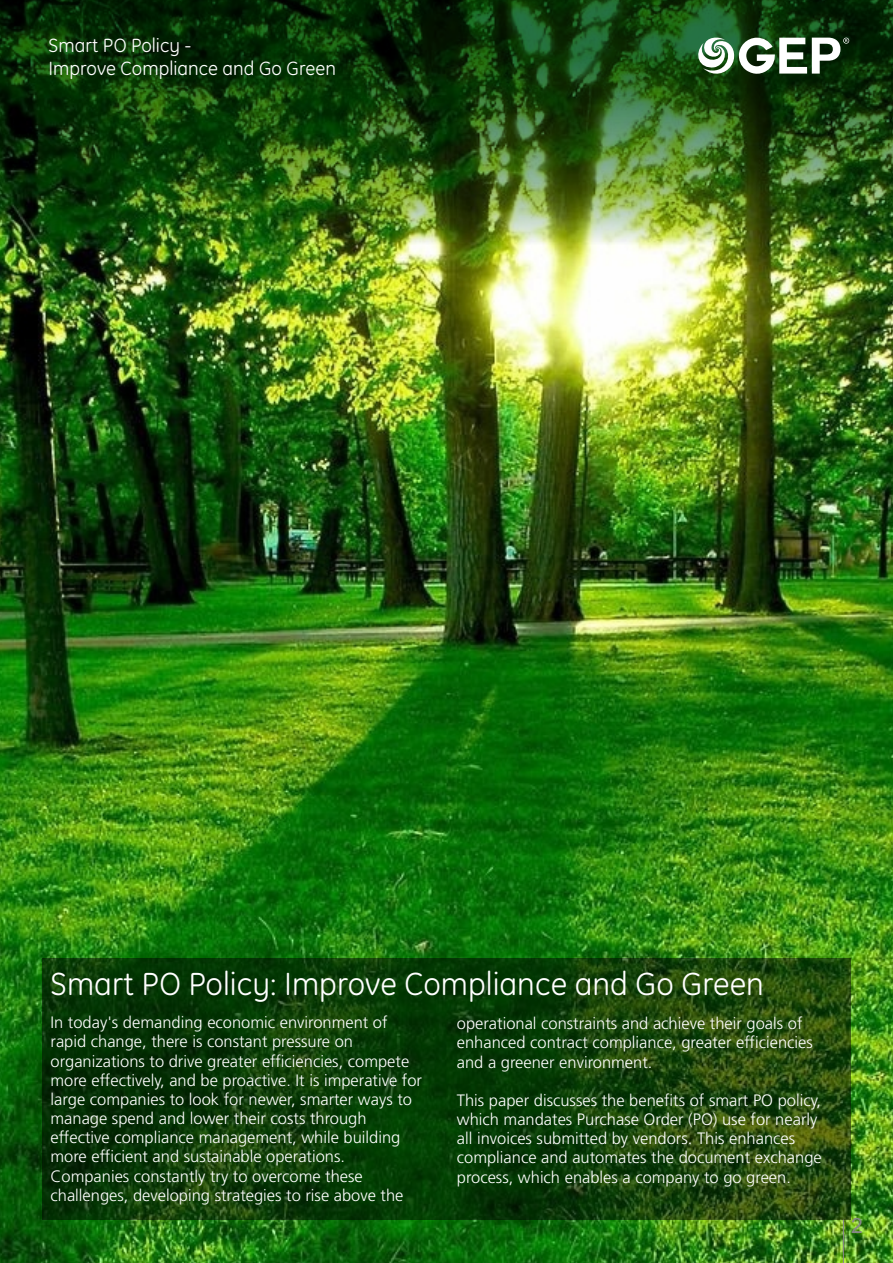
<style>
.page{position:relative;width:893px;height:1263px;background:#fff}
.page>*{position:absolute;margin:0;border:0;box-sizing:border-box;transform-origin:0 0}
.t1{font:32.55px "GE Inspira";color:#fff}
.t2{font:21px "Arial";color:#858787}
.t3{font:19.5px/22.8px "GE Inspira";color:#fff}
.t4{font:300 16.5px/19.2px "Frutiger LT Std";color:#fff}
</style>
<div class="page">
<img style="left:0;top:245px;width:893px;height:1018px">
<img style="left:0;top:0;width:893px;height:245px">
<div style="left:42px;top:958px;width:808px;height:262px;background:#000;opacity:.5"></div>
<hr style="left:843px;top:1219px;width:1px;height:44px;background:#858787">
<svg style="left:693px;top:36px;width:156px;height:42px"></svg>
<p class="t3" style="left:48px;top:35px;width:289px">Smart PO Policy -<br>Improve Compliance and Go Green</p>
<h1 class="t1" style="left:51px;top:970px;width:715px">Smart PO Policy: Improve Compliance and Go Green</h1>
<p class="t4" style="left:51px;top:1014px;width:373px">In today's demanding economic environment of rapid change, there is constant pressure on organizations to drive greater efficiencies, compete more effectively, and be proactive. It is imperative for large companies to look for newer, smarter ways to manage spend and lower their costs through effective compliance management, while building more efficient and sustainable operations.<br>Companies constantly try to overcome these challenges, developing strategies to rise above the</p>
<p class="t4" style="left:457px;top:1015px;width:357px">operational constraints and achieve their goals of enhanced contract compliance, greater efficiencies and a greener environment.</p>
<p class="t4" style="left:457px;top:1092px;width:366px">This paper discusses the benefits of smart PO policy, which mandates Purchase Order (PO) use for nearly all invoices submitted by vendors. This enhances compliance and automates the document exchange process, which enables a company to go green.</p>
<p class="t2" style="left:851px;top:1218px;width:13px">2</p>
</div>
